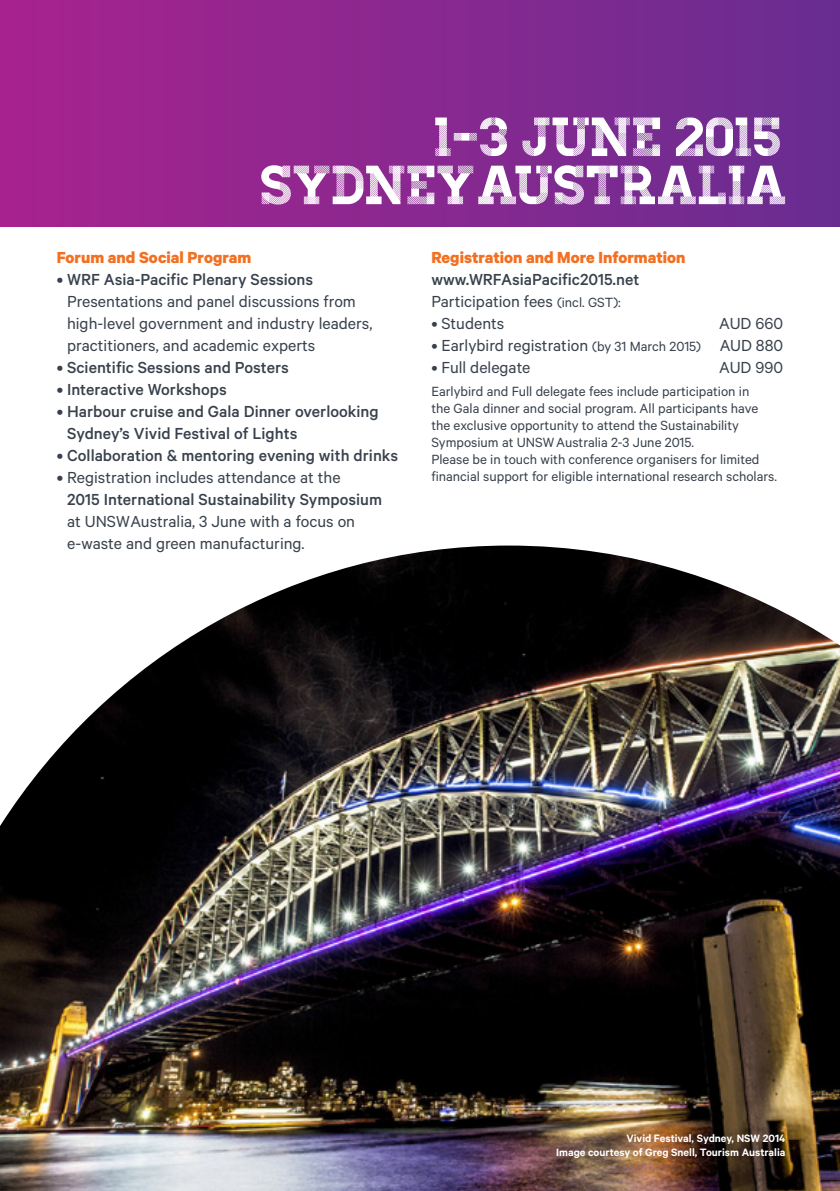
<style>
.page{position:relative;width:840px;height:1191px;background:#fff}
.page>*{position:absolute;margin:0;border:0;box-sizing:border-box;transform-origin:0 0}
.t1{font:55px "Homestead Display";letter-spacing:-.005em;color:#fff}
.t2{font:500 18px/22px "Calibre";color:#38414c}
.t3{font:18px/22px "Calibre";color:#38414c}
.t4{font:700 18px "Calibre";color:#f36f21}
.t5{font:15px/17px "Calibre";color:#38414c}
.t6{font:600 12px/14px "Calibre";color:#fff;text-align:right}
.s1{font-weight:400}
.s2{font-weight:400;font-size:15px}
.s3{font-size:15px}
</style>
<div class="page">
<img style="left:0;top:545px;width:839px;height:646px">
<div style="left:0;top:0;width:839px;height:227px;background:linear-gradient(to right,#a8238e,#692d91)"></div>
<h1 class="t1" style="left:435px;top:105px;width:349px">1-3 JUNE 2015</h1>
<h1 class="t1" style="left:261px;top:153px;width:528px">SYDNEY AUSTRALIA</h1>
<p class="t4" style="left:57px;top:246px;width:196px">Forum and Social Program</p>
<p class="t2" style="left:57px;top:268px;width:258px">• WRF Asia-Pacific Plenary Sessions</p>
<p class="t3" style="left:67px;top:290px;width:307px">Presentations and panel discussions from high-level government and industry leaders, practitioners, and academic experts</p>
<p class="t2" style="left:57px;top:356px;width:233px">• Scientific Sessions and Posters</p>
<p class="t2" style="left:57px;top:378px;width:171px">• Interactive Workshops</p>
<p class="t2" style="left:67px;top:400px;width:313px;text-indent:-10px">• Harbour cruise and Gala Dinner overlooking<br>Sydney’s Vivid Festival of Lights</p>
<p class="t2" style="left:57px;top:444px;width:343px">• Collaboration &amp; mentoring evening with drinks</p>
<p class="t2" style="left:67px;top:466px;width:316px;text-indent:-10px">• <span class="s1">Registration includes attendance at the<br></span>2015 International Sustainability Symposium</p>
<p class="t3" style="left:67px;top:510px;width:289px">at UNSW Australia, 3 June with a focus on e-waste and green manufacturing.</p>
<p class="t4" style="left:431px;top:246px;width:255px">Registration and More Information</p>
<p class="t2" style="left:431px;top:268px;width:209px">www.WRFAsiaPacific2015.net<br><span class="s1">Participation fees</span> <span class="s2">(incl. GST):</span></p>
<p class="t3" style="left:431px;top:312px;width:74px">• Students</p>
<p class="t3" style="left:718px;top:312px;width:65px">AUD 660</p>
<p class="t3" style="left:431px;top:334px;width:353px">• Earlybird registration <span class="s3">(by 31 March 2015)</span> AUD 880</p>
<p class="t3" style="left:431px;top:356px;width:101px">• Full delegate</p>
<p class="t3" style="left:718px;top:356px;width:65px">AUD 990</p>
<p class="t5" style="left:431px;top:382px;width:347px">Earlybird and Full delegate fees include participation in<br>the Gala dinner and social program. All participants have the exclusive opportunity to attend the Sustainability Symposium at UNSW Australia 2-3 June 2015.<br>Please be in touch with conference organisers for limited financial support for eligible international research scholars.</p>
<p class="t6" style="left:556px;top:1131px;width:230px">Vivid Festival, Sydney, NSW 2014<br>Image courtesy of Greg Snell, Tourism Australia</p>
</div>
